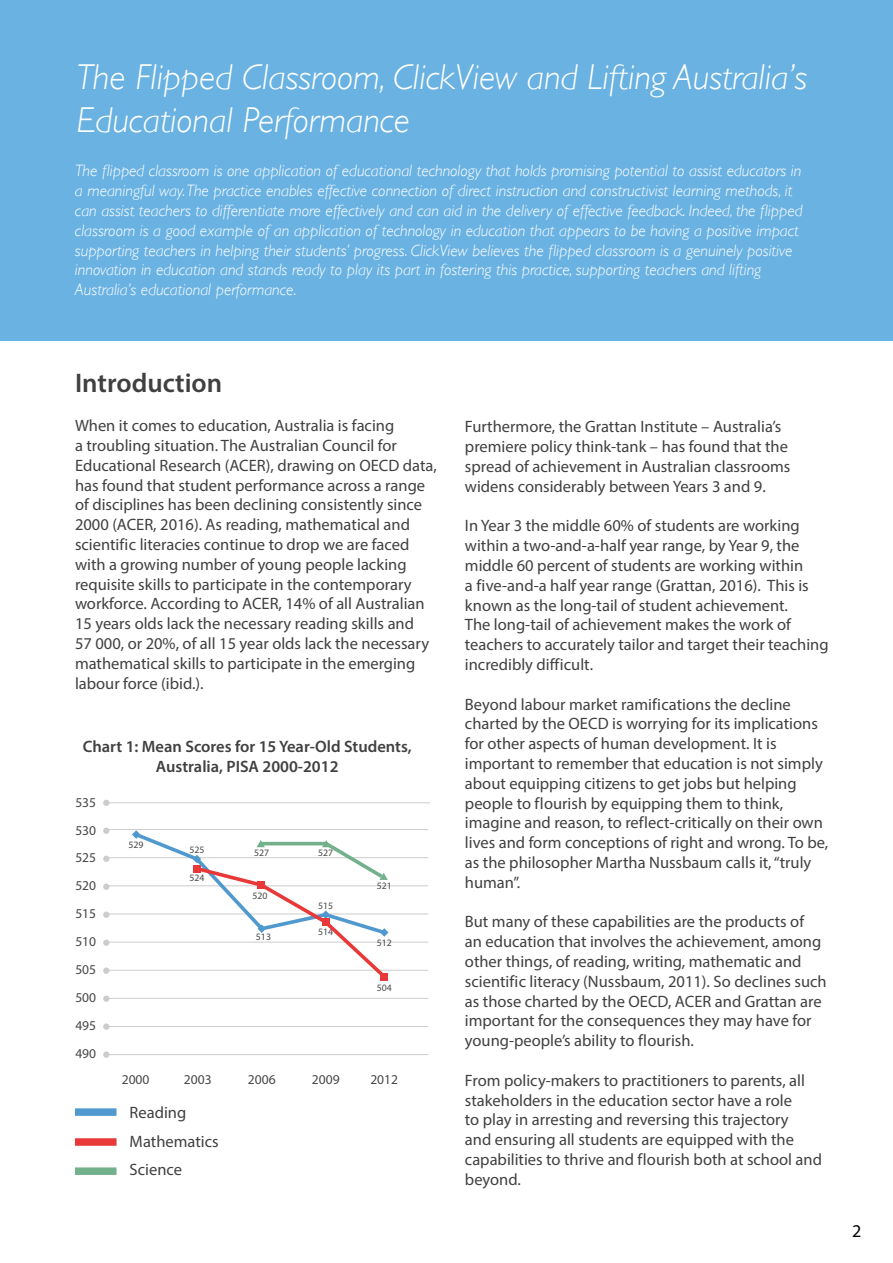
<style>
.page{position:relative;width:893px;height:1263px;background:#fff}
.page>*{position:absolute;margin:0;border:0;box-sizing:border-box;transform-origin:0 0}
.t1{font:italic 300 36px/43.2px "Gill Sans";color:#fff}
.t2{font:600 27px "Myriad Pro";color:#404040}
.t3{font:18px "Myriad Pro";color:#000}
.t4{font:16.5px/19.8px "Myriad Pro";color:#404040}
.t5{font:italic 300 16.5px/19.8px "Gill Sans";color:#fff}
.t6{font:600 16.5px/19.8px "Myriad Pro";color:#404040;text-align:center}
.t7{font:13.5px "Myriad Pro";color:#474747}
.t8{font:9.75px "Myriad Pro";color:#474747}
</style>
<div class="page">
<div style="left:0;top:0;width:893px;height:340px;background:#6ab2e2"></div>
<hr style="left:105px;top:1054px;width:323px;height:1px;background:#ccc">
<hr style="left:105px;top:1026px;width:323px;height:1px;background:#ccc">
<hr style="left:105px;top:998px;width:323px;height:1px;background:#ccc">
<hr style="left:105px;top:970px;width:323px;height:1px;background:#ccc">
<hr style="left:105px;top:942px;width:323px;height:1px;background:#ccc">
<hr style="left:105px;top:913px;width:323px;height:1px;background:#ccc">
<hr style="left:105px;top:885px;width:323px;height:1px;background:#ccc">
<hr style="left:105px;top:857px;width:323px;height:1px;background:#ccc">
<hr style="left:105px;top:829px;width:323px;height:1px;background:#ccc">
<svg style="left:103px;top:828px;width:6px;height:6px"></svg>
<svg style="left:103px;top:856px;width:6px;height:6px"></svg>
<div style="left:103px;top:883px;width:6px;height:7px;background:#ccc;border-radius:50%"></div>
<div style="left:103px;top:911px;width:6px;height:7px;background:#ccc;border-radius:50%"></div>
<div style="left:103px;top:939px;width:6px;height:7px;background:#ccc;border-radius:50%"></div>
<div style="left:103px;top:967px;width:6px;height:7px;background:#ccc;border-radius:50%"></div>
<div style="left:103px;top:1023px;width:6px;height:7px;background:#ccc;border-radius:50%"></div>
<div style="left:103px;top:1051px;width:6px;height:7px;background:#ccc;border-radius:50%"></div>
<div style="left:103px;top:995px;width:6px;height:7px;background:#ccc;border-radius:50%"></div>
<hr style="left:107px;top:802px;width:323px;height:1px;background:#ccc">
<svg style="left:103px;top:800px;width:6px;height:6px"></svg>
<svg style="left:131px;top:830px;width:258px;height:151px"></svg>
<div style="left:75px;top:1138px;width:42px;height:8px;background:#e83838"></div>
<div style="left:75px;top:1108px;width:42px;height:8px;background:#4f99cf"></div>
<div style="left:75px;top:1167px;width:42px;height:8px;background:#73b08c"></div>
<h1 class="t1" style="left:76px;top:55px;width:732px">The Flipped Classroom, ClickView and Lifting Australia’s<br>Educational Performance</h1>
<p class="t5" style="left:75px;top:161px;width:729px">The flipped classroom is one application of educational technology that holds promising potential to assist educators in a meaningful way. The practice enables effective connection of direct instruction and constructivist learning methods, it can assist teachers to differentiate more effectively and can aid in the delivery of effective feedback. Indeed, the flipped classroom is a good example of an application of technology in education that appears to be having a positive impact supporting teachers in helping their students’ progress. ClickView believes the flipped classroom is a genuinely positive innovation in education and stands ready to play its part in fostering this practice, supporting teachers and lifting Australia’s educational performance.</p>
<h2 class="t2" style="left:75px;top:365px;width:149px">Introduction</h2>
<p class="t4" style="left:75px;top:415px;width:363px">When it comes to education, Australia is facing<br>a troubling situation. The Australian Council for Educational Research (ACER), drawing on OECD data, has found that student performance across a range of disciplines has been declining consistently since 2000 (ACER, 2016). As reading, mathematical and scientific literacies continue to drop we are faced with a growing number of young people lacking requisite skills to participate in the contemporary workforce. According to ACER, 14% of all Australian 15 years olds lack the necessary reading skills and<br>57 000, or 20%, of all 15 year olds lack the necessary mathematical skills to participate in the emerging labour force (ibid.).</p>
<p class="t4" style="left:465px;top:417px;width:327px">Furthermore, the Grattan Institute – Australia’s premiere policy think-tank – has found that the spread of achievement in Australian classrooms widens considerably between Years 3 and 9.</p>
<p class="t4" style="left:465px;top:516px;width:365px">In Year 3 the middle 60% of students are working within a two-and-a-half year range, by Year 9, the middle 60 percent of students are working within<br>a five-and-a half year range (Grattan, 2016). This is known as the long-tail of student achievement.<br>The long-tail of achievement makes the work of teachers to accurately tailor and target their teaching incredibly difficult.</p>
<p class="t4" style="left:465px;top:694px;width:365px">Beyond labour market ramifications the decline charted by the OECD is worrying for its implications for other aspects of human development. It is important to remember that education is not simply about equipping citizens to get jobs but helping people to flourish by equipping them to think, imagine and reason, to reflect-critically on their own lives and form conceptions of right and wrong. To be, as the philosopher Martha Nussbaum calls it, “truly human”.</p>
<p class="t4" style="left:465px;top:912px;width:363px">But many of these capabilities are the products of<br>an education that involves the achievement, among other things, of reading, writing, mathematic and scientific literacy (Nussbaum, 2011). So declines such as those charted by the OECD, ACER and Grattan are important for the consequences they may have for young-people’s ability to flourish.</p>
<p class="t4" style="left:465px;top:1070px;width:359px">From policy-makers to practitioners to parents, all stakeholders in the education sector have a role<br>to play in arresting and reversing this trajectory<br>and ensuring all students are equipped with the capabilities to thrive and flourish both at school and beyond.</p>
<p class="t6" style="left:83px;top:736px;width:330px">Chart 1: Mean Scores for 15 Year-Old Students,<br>Australia, PISA 2000-2012</p>
<p class="t7" style="left:75px;top:794px;width:22px">535</p>
<p class="t7" style="left:75px;top:822px;width:22px">530</p>
<p class="t8" style="left:129px;top:839px;width:17px">529</p>
<p class="t8" style="left:189px;top:844px;width:17px">525</p>
<p class="t8" style="left:189px;top:872px;width:17px">524</p>
<p class="t8" style="left:254px;top:846px;width:17px">527</p>
<p class="t8" style="left:318px;top:846px;width:17px">527</p>
<p class="t7" style="left:75px;top:850px;width:22px">525</p>
<p class="t7" style="left:75px;top:877px;width:22px">520</p>
<p class="t8" style="left:377px;top:879px;width:17px">521</p>
<p class="t8" style="left:252px;top:890px;width:17px">520</p>
<p class="t8" style="left:318px;top:900px;width:17px">515</p>
<p class="t8" style="left:318px;top:926px;width:17px">514</p>
<p class="t7" style="left:75px;top:905px;width:22px">515</p>
<p class="t8" style="left:256px;top:931px;width:17px">513</p>
<p class="t7" style="left:75px;top:933px;width:22px">510</p>
<p class="t8" style="left:377px;top:936px;width:17px">512</p>
<p class="t8" style="left:377px;top:981px;width:17px">504</p>
<p class="t7" style="left:75px;top:961px;width:22px">505</p>
<p class="t7" style="left:75px;top:989px;width:22px">500</p>
<p class="t7" style="left:75px;top:1017px;width:22px">495</p>
<p class="t7" style="left:75px;top:1045px;width:22px">490</p>
<p class="t7" style="left:122px;top:1071px;width:29px">2000</p>
<p class="t7" style="left:184px;top:1071px;width:29px">2003</p>
<p class="t7" style="left:248px;top:1071px;width:29px">2006</p>
<p class="t7" style="left:312px;top:1071px;width:29px">2009</p>
<p class="t7" style="left:370px;top:1071px;width:29px">2012</p>
<p class="t4" style="left:130px;top:1097px;width:91px;line-height:28.8px">Reading<br>Mathematics<br>Science</p>
<p class="t3" style="left:852px;top:1220px;width:11px">2</p>
</div>
